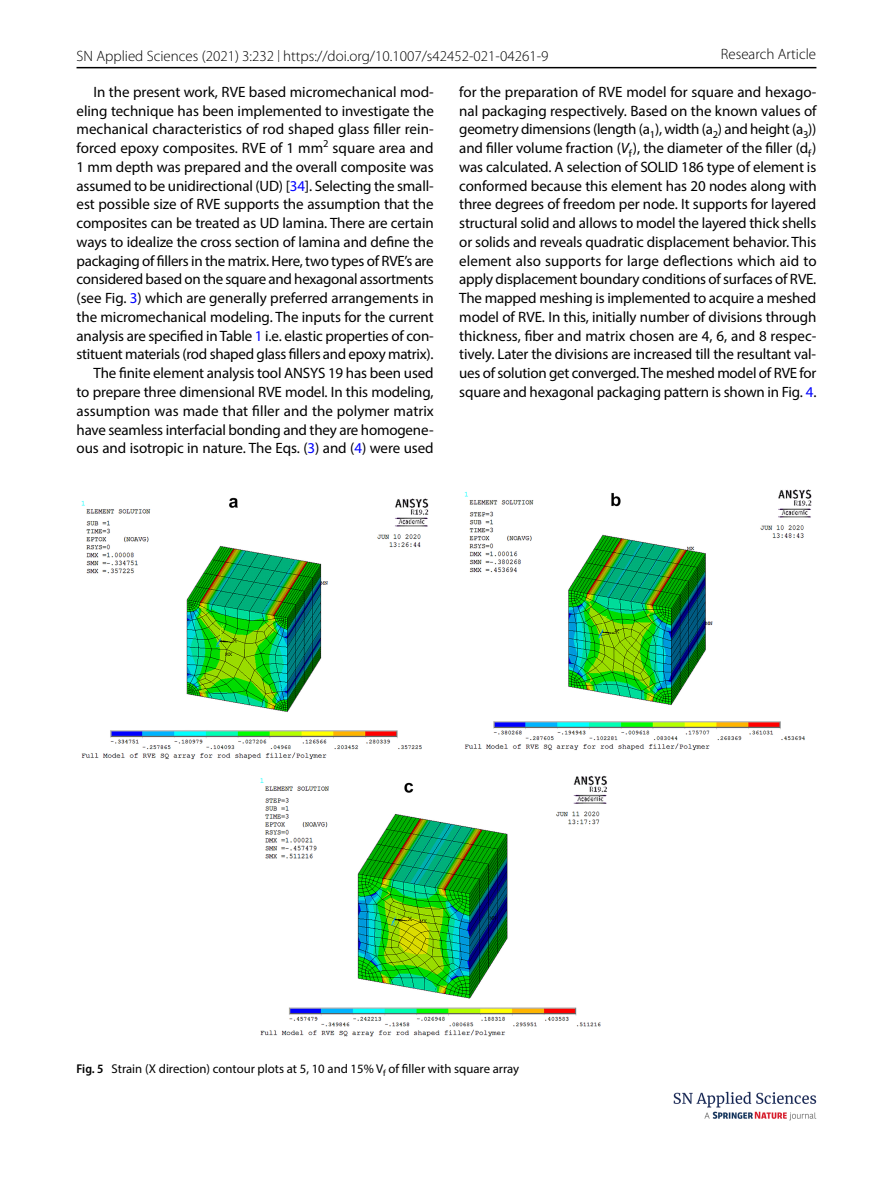
<style>
.page{position:relative;width:893px;height:1187px;background:#fff}
.page>*{position:absolute;margin:0;border:0;box-sizing:border-box;transform-origin:0 0}
.t1{font:15px/18.8px "Myriad Pro";letter-spacing:-.01em;color:#000;text-align:right}
.t2{font:300 15px "Myriad Pro";color:#000}
.t3{font:12.75px "Myriad Pro";color:#000}
.s1{font-size:12px}
.s2{color:#00f}
.s3{font-family:"Myriad Pro It 2"}
.s4{font-weight:600;font-stretch:semi-condensed}
</style>
<div class="page">
<hr style="left:77px;top:67px;width:739px;height:1px;background:#000">
<img style="left:673px;top:1091px;width:144px;height:29px">
<img style="left:81px;top:489px;width:731px;height:548px">
<p class="t2" style="left:77px;top:47px;width:473px">SN Applied Sciences (2021) 3:232 <span class="s1">|</span> https://doi.org/10.1007/s42452-021-04261-9</p>
<p class="t2" style="left:721px;top:46px;width:97px">Research Article</p>
<p class="t1" style="left:77px;top:82px;width:359px">In the present work, RVE based micromechanical mod&shy;eling technique has been implemented to investigate the mechanical characteristics of rod shaped glass filler rein&shy;forced epoxy composites. RVE of 1 mm<sup>2</sup> square area and 1 mm depth was prepared and the overall composite was assumed to be unidirectional (UD) [<span class="s2">34</span>]. Selecting the small&shy;est possible size of RVE supports the assumption that the composites can be treated as UD lamina. There are certain ways to idealize the cross section of lamina and define the packaging of fillers in the matrix. Here, two types of RVE’s are considered based on the square and hexagonal assortments (see Fig. <span class="s2">3</span>) which are generally preferred arrangements in the micromechanical modeling. The inputs for the current analysis are specified in Table <span class="s2">1</span> i.e. elastic properties of con&shy;stituent materials (rod shaped glass fillers and epoxy matrix).<br>The finite element analysis tool ANSYS 19 has been used<br>to prepare three dimensional RVE model. In this modeling, assumption was made that filler and the polymer matrix have seamless interfacial bonding and they are homogene&shy;ous and isotropic in nature. The Eqs. (<span class="s2">3</span>) and (<span class="s2">4</span>) were used</p>
<p class="t1" style="left:459px;top:82px;width:359px;text-align:justify">for the preparation of RVE model for square and hexago&shy;nal packaging respectively. Based on the known values of geometry dimensions (length (a<sub>1</sub>), width (a<sub>2</sub>) and height (a<sub>3</sub>)) and filler volume fraction (<span class="s3">V</span><sub>f</sub>), the diameter of the filler (d<sub>f</sub>) was calculated. A selection of SOLID 186 type of element is conformed because this element has 20 nodes along with three degrees of freedom per node. It supports for layered structural solid and allows to model the layered thick shells or solids and reveals quadratic displacement behavior. This element also supports for large deflections which aid to apply displacement boundary conditions of surfaces of RVE.<br>The mapped meshing is implemented to acquire a meshed model of RVE. In this, initially number of divisions through thickness, fiber and matrix chosen are 4, 6, and 8 respec&shy;tively. Later the divisions are increased till the resultant val&shy;ues of solution get converged. The meshed model of RVE for square and hexagonal packaging pattern is shown in Fig. <span class="s2">4</span>.</p>
<p class="t3" style="left:77px;top:1060px;width:444px"><span class="s4">Fig. 5</span> Strain (X direction) contour plots at 5, 10 and 15% V<sub>f</sub> of filler with square array</p>
</div>
